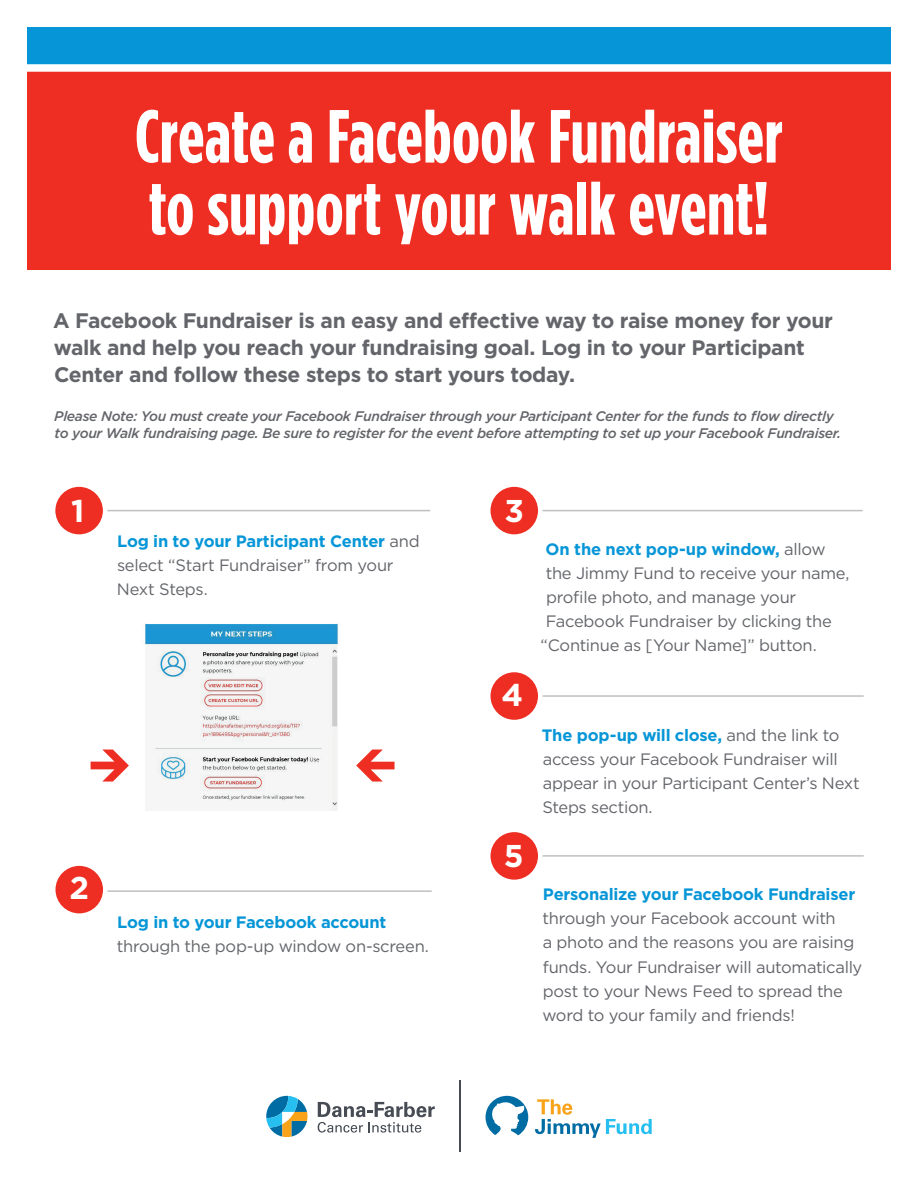
<style>
.page{position:relative;width:918px;height:1188px;background:#fff}
.page>*{position:absolute;margin:0;border:0;box-sizing:border-box;transform-origin:0 0}
.t1{font:700 75px/72px "Gotham Condensed";color:#fff}
.t2{font:700 31.5px "Gotham";color:#fff}
.t3{font:700 21px/27px "Gotham";letter-spacing:-.015em;color:#63656a}
.t4{font:16.5px/24px "Gotham";letter-spacing:-.015em;color:#63656a}
.t5{font:700 16.5px "Gotham";letter-spacing:-.01em;color:#0696d7}
.t6{font:italic 500 13.8px/16.8px "Gotham";letter-spacing:-.025em;color:#63656a}
.s1{font-weight:700;color:#0696d7}
.s2{font-weight:400;color:#63656a}
</style>
<div class="page">
<hr style="left:56px;top:890px;width:375px;height:2px;background:#c1bfc2">
<hr style="left:487px;top:510px;width:375px;height:1px;background:#c1bfc2">
<div style="left:53px;top:864px;width:52px;height:52px;background:#ee2e22;border-radius:50%"></div>
<div style="left:51px;top:861px;width:57px;height:57px;border:4px solid #fff;border-radius:50%"></div>
<hr style="left:506px;top:855px;width:357px;height:2px;background:#c1bfc2">
<div style="left:488px;top:830px;width:52px;height:52px;background:#ee2e22;border-radius:50%"></div>
<div style="left:486px;top:828px;width:57px;height:56px;border:4px solid #fff;border-radius:50%"></div>
<hr style="left:506px;top:695px;width:357px;height:2px;background:#c1bfc2">
<div style="left:488px;top:670px;width:52px;height:52px;background:#ee2e22;border-radius:50%"></div>
<div style="left:486px;top:668px;width:57px;height:56px;border:4px solid #fff;border-radius:50%"></div>
<div style="left:488px;top:485px;width:52px;height:52px;background:#ee2e22;border-radius:50%"></div>
<div style="left:486px;top:482px;width:57px;height:57px;border:4px solid #fff;border-radius:50%"></div>
<hr style="left:56px;top:510px;width:374px;height:1px;background:#c1bfc2">
<div style="left:53px;top:485px;width:52px;height:52px;background:#ee2e22;border-radius:50%"></div>
<div style="left:51px;top:482px;width:56px;height:57px;border:4px solid #fff;border-radius:50%"></div>
<img style="left:144px;top:623px;width:194px;height:188px">
<div style="left:27px;top:27px;width:864px;height:243px;background:#ee2e22"></div>
<div style="left:27px;top:27px;width:864px;height:41px;background:#0696d7"></div>
<div style="left:27px;top:64px;width:864px;height:8px;background:#fff"></div>
<svg style="left:91px;top:750px;width:38px;height:32px"></svg>
<svg style="left:356px;top:750px;width:39px;height:32px"></svg>
<hr style="left:459px;top:1081px;width:2px;height:71px;background:#464b54">
<svg style="left:486px;top:1096px;width:42px;height:39px"></svg>
<svg style="left:535px;top:1099px;width:117px;height:39px"></svg>
<svg style="left:266px;top:1096px;width:41px;height:41px"></svg>
<svg style="left:318px;top:1102px;width:117px;height:31px"></svg>
<h1 class="t1" style="left:135px;top:98px;width:650px">Create a Facebook Fundraiser to support your walk event!</h1>
<p class="t3" style="left:53px;top:306px;width:781px">A Facebook Fundraiser is an easy and effective way to raise money for your walk and help you reach your fundraising goal. Log in to your Participant<br>Center and follow these steps to start yours today.</p>
<p class="t6" style="left:54px;top:407px;width:788px">Please Note: You must create your Facebook Fundraiser through your Participant Center for the funds to flow directly to your Walk fundraising page. Be sure to register for the event before attempting to set up your Facebook Fundraiser.</p>
<h2 class="t2" style="left:71px;top:493px;width:15px">1</h2>
<p class="t4" style="left:117px;top:529px;width:304px"><span class="s1">Log in to your Participant Center</span> and select “Start Fundraiser” from your<br>Next Steps.</p>
<h2 class="t2" style="left:504px;top:492px;width:21px">3</h2>
<h2 class="t2" style="left:501px;top:676px;width:23px">4</h2>
<h2 class="t2" style="left:504px;top:838px;width:21px">5</h2>
<p class="t5" style="left:546px;top:540px;width:282px">On the next pop-up window, <span class="s2">allow</span></p>
<p class="t4" style="left:546px;top:561px;width:305px">the Jimmy Fund to receive your name,</p>
<p class="t4" style="left:546px;top:585px;width:252px">profile photo, and manage your</p>
<p class="t4" style="left:546px;top:609px;width:287px">Facebook Fundraiser by clicking the</p>
<p class="t4" style="left:541px;top:633px;width:278px">“Continue as [Your Name]” button.</p>
<p class="t4" style="left:542px;top:722px;width:320px"><span class="s1">The pop-up will close,</span> and the link to access your Facebook Fundraiser will appear in your Participant Center’s Next<br>Steps section.</p>
<h2 class="t2" style="left:69px;top:870px;width:21px">2</h2>
<p class="t5" style="left:543px;top:885px;width:314px">Personalize your Facebook Fundraiser</p>
<p class="t4" style="left:542px;top:906px;width:322px">through your Facebook account with<br>a photo and the reasons you are raising funds. Your Fundraiser will automatically post to your News Feed to spread the word to your family and friends!</p>
<p class="t5" style="left:117px;top:913px;width:271px">Log in to your Facebook account</p>
<p class="t4" style="left:117px;top:934px;width:313px">through the pop-up window on-screen.</p>
</div>
